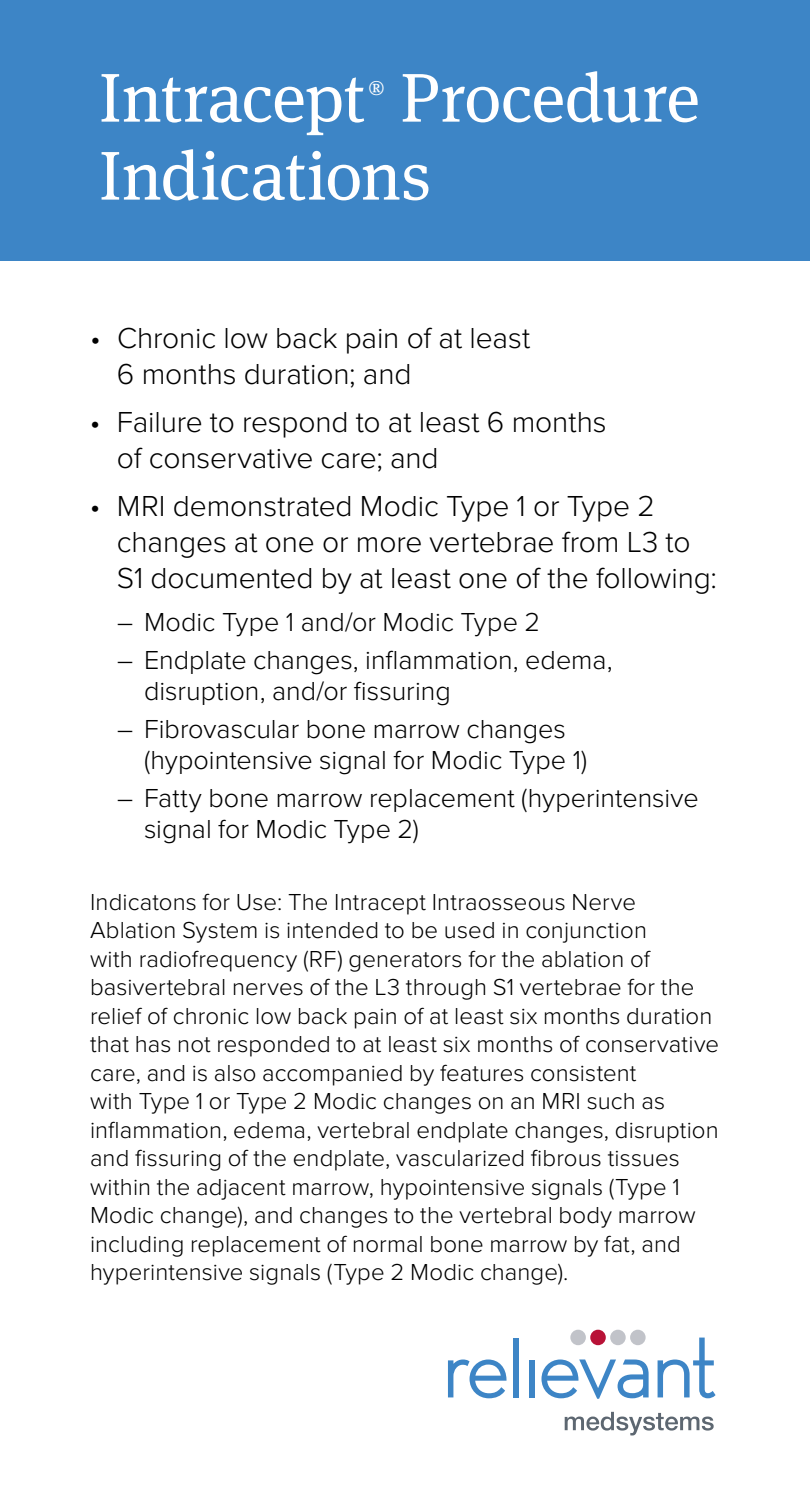
<style>
.page{position:relative;width:810px;height:1512px;background:#fff}
.page>*{position:absolute;margin:0;border:0;box-sizing:border-box;transform-origin:0 0}
.t1{font:69px/78px "Meta Serif Pro";letter-spacing:-.015em;color:#fff}
.t2{font:300 30px/36px "Proxima Nova";letter-spacing:-.005em;color:#000}
.t3{font:300 27px/31.5px "Proxima Nova";color:#000}
.t4{font:300 24px/28.5px "Proxima Nova";letter-spacing:.005em;color:#000}
.t5{font:20.1px "Meta Serif Pro";color:#fff}
</style>
<div class="page">
<div style="left:0;top:0;width:810px;height:261px;background:#3d85c6"></div>
<div style="left:590px;top:1330px;width:16px;height:15px;background:#b81237;border-radius:50%"></div>
<div style="left:570px;top:1330px;width:16px;height:15px;background:#c1c3c9;border-radius:50%"></div>
<div style="left:610px;top:1330px;width:16px;height:15px;background:#c1c3c9;border-radius:50%"></div>
<div style="left:630px;top:1330px;width:16px;height:15px;background:#c1c3c9;border-radius:50%"></div>
<div style="left:529px;top:1360px;width:6px;height:37px;background:#3d85c6"></div>
<div style="left:513px;top:1338px;width:6px;height:59px;background:#3d85c6"></div>
<svg style="left:448px;top:1360px;width:59px;height:38px"></svg>
<svg style="left:542px;top:1360px;width:107px;height:39px"></svg>
<svg style="left:658px;top:1338px;width:58px;height:60px"></svg>
<svg style="left:565px;top:1412px;width:149px;height:23px"></svg>
<h1 class="t1" style="left:99px;top:55px;width:602px;text-indent:301px">Procedure<br>Indications</h1>
<h1 class="t1" style="left:99px;top:55px;width:268px">Intracept</h1>
<p class="t5" style="left:369px;top:74px;width:18px">®</p>
<p class="t2" style="left:117px;top:320px;width:415px;text-indent:-27px">• Chronic low back pain of at least<br>6 months duration; and</p>
<p class="t2" style="left:117px;top:404px;width:491px;text-indent:-27px">• Failure to respond to at least 6 months of conservative care; and</p>
<p class="t2" style="left:117px;top:488px;width:602px;text-indent:-27px">• MRI demonstrated Modic Type 1 or Type 2 changes at one or more vertebrae from L3 to<br>S1 documented by at least one of the following:</p>
<p class="t3" style="left:117px;top:607px;width:425px">– Modic Type 1 and/or Modic Type 2</p>
<p class="t3" style="left:144px;top:644px;width:470px;text-indent:-27px">– Endplate changes, inflammation, edema, disruption, and/or fissuring</p>
<p class="t3" style="left:144px;top:713px;width:445px;text-indent:-27px">– Fibrovascular bone marrow changes (hypointensive signal for Modic Type 1)</p>
<p class="t3" style="left:144px;top:782px;width:556px;text-indent:-27px">– Fatty bone marrow replacement (hyperintensive signal for Modic Type 2)</p>
<p class="t4" style="left:90px;top:888px;width:631px">Indicatons for Use: The Intracept Intraosseous Nerve Ablation System is intended to be used in conjunction<br>with radiofrequency (RF) generators for the ablation of basivertebral nerves of the L3 through S1 vertebrae for the relief of chronic low back pain of at least six months duration that has not responded to at least six months of conservative care, and is also accompanied by features consistent<br>with Type 1 or Type 2 Modic changes on an MRI such as inflammation, edema, vertebral endplate changes, disruption and fissuring of the endplate, vascularized fibrous tissues within the adjacent marrow, hypointensive signals (Type 1<br>Modic change), and changes to the vertebral body marrow including replacement of normal bone marrow by fat, and hyperintensive signals (Type 2 Modic change).</p>
</div>
